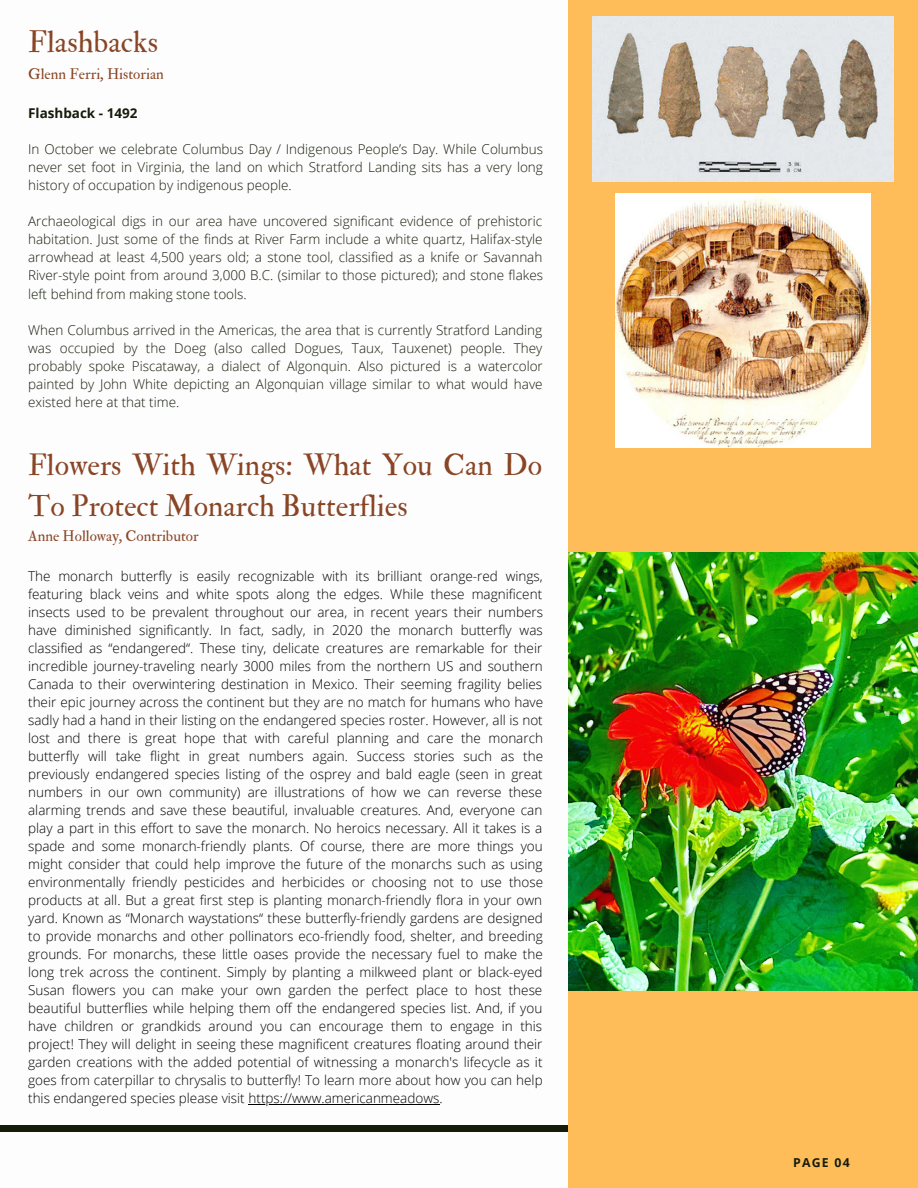
<style>
.page{position:relative;width:918px;height:1188px;background:#fff}
.page>*{position:absolute;margin:0;border:0;box-sizing:border-box;transform-origin:0 0}
.t1{font:30.3px "IM FELL Double Pica Roman";color:#894525}
.t2{font:30px/41px "IM FELL Double Pica Roman";color:#894525}
.t3{font:15px "IM FELL Double Pica Roman";color:#894525}
.t4{font:300 13.5px/18px "Open Sans";color:#000;text-align:justify}
.t5{font:300 13.5px/18px "Open Sans";color:#151c0a;text-align:justify}
.t6{font:700 13.5px "Open Sans";color:#151c0a}
.t7{font:700 12.3px "Open Sans";letter-spacing:.1em;color:#151c0a}
</style>
<div class="page">
<div style="left:0;top:1126px;width:666px;height:5px;background:#151c0a"></div>
<div style="left:568px;top:0;width:350px;height:1188px;background:#ffbd59"></div>
<img style="left:592px;top:16px;width:302px;height:165px">
<img style="left:616px;top:194px;width:254px;height:254px">
<img style="left:568px;top:553px;width:350px;height:437px">
<hr style="left:249px;top:1104px;width:191px;height:1px;background:#000">
<h1 class="t1" style="left:28px;top:24px;width:131px">Flashbacks</h1>
<p class="t3" style="left:28px;top:65px;width:137px">Glenn Ferri, Historian</p>
<p class="t6" style="left:28px;top:104px;width:111px">Flashback - 1492</p>
<p class="t5" style="left:28px;top:140px;width:516px">In October we celebrate Columbus Day / Indigenous People’s Day. While Columbus never set foot in Virginia, the land on which Stratford Landing sits has a very long history of occupation by indigenous people.</p>
<p class="t5" style="left:28px;top:212px;width:516px">Archaeological digs in our area have uncovered significant evidence of prehistoric habitation. Just some of the finds at River Farm include a white quartz, Halifax-style arrowhead at least 4,500 years old; a stone tool, classified as a knife or Savannah River-style point from around 3,000 B.C. (similar to those pictured); and stone flakes left behind from making stone tools.</p>
<p class="t5" style="left:28px;top:320px;width:516px">When Columbus arrived in the Americas, the area that is currently Stratford Landing was occupied by the Doeg (also called Dogues, Taux, Tauxenet) people. They probably spoke Piscataway, a dialect of Algonquin. Also pictured is a watercolor painted by John White depicting an Algonquian village similar to what would have existed here at that time.</p>
<h2 class="t2" style="left:28px;top:445px;width:516px">Flowers With Wings: What You Can Do<br>To Protect Monarch Butterflies</h2>
<p class="t3" style="left:28px;top:527px;width:172px">Anne Holloway, Contributor</p>
<p class="t4" style="left:28px;top:567px;width:516px">The monarch butterfly is easily recognizable with its brilliant orange-red wings, featuring black veins and white spots along the edges. While these magnificent insects used to be prevalent throughout our area, in recent years their numbers have diminished significantly. In fact, sadly, in 2020 the monarch butterfly was classified as “endangered“. These tiny, delicate creatures are remarkable for their incredible journey-traveling nearly 3000 miles from the northern US and southern Canada to their overwintering destination in Mexico. Their seeming fragility belies their epic journey across the continent but they are no match for humans who have sadly had a hand in their listing on the endangered species roster. However, all is not lost and there is great hope that with careful planning and care the monarch butterfly will take flight in great numbers again. Success stories such as the previously endangered species listing of the osprey and bald eagle (seen in great numbers in our own community) are illustrations of how we can reverse these alarming trends and save these beautiful, invaluable creatures. And, everyone can play a part in this effort to save the monarch. No heroics necessary. All it takes is a spade and some monarch-friendly plants. Of course, there are more things you might consider that could help improve the future of the monarchs such as using environmentally friendly pesticides and herbicides or choosing not to use those products at all. But a great first step is planting monarch-friendly flora in your own yard. Known as “Monarch waystations“ these butterfly-friendly gardens are designed to provide monarchs and other pollinators eco-friendly food, shelter, and breeding grounds. For monarchs, these little oases provide the necessary fuel to make the long trek across the continent. Simply by planting a milkweed plant or black-eyed Susan flowers you can make your own garden the perfect place to host these beautiful butterflies while helping them off the endangered species list. And, if you have children or grandkids around you can encourage them to engage in this project! They will delight in seeing these magnificent creatures floating around their garden creations with the added potential of witnessing a monarch's lifecycle as it goes from caterpillar to chrysalis to butterfly! To learn more about how you can help this endangered species please visit https://www.americanmeadows.</p>
<p class="t7" style="left:793px;top:1153px;width:58px">PAGE 04</p>
</div>
